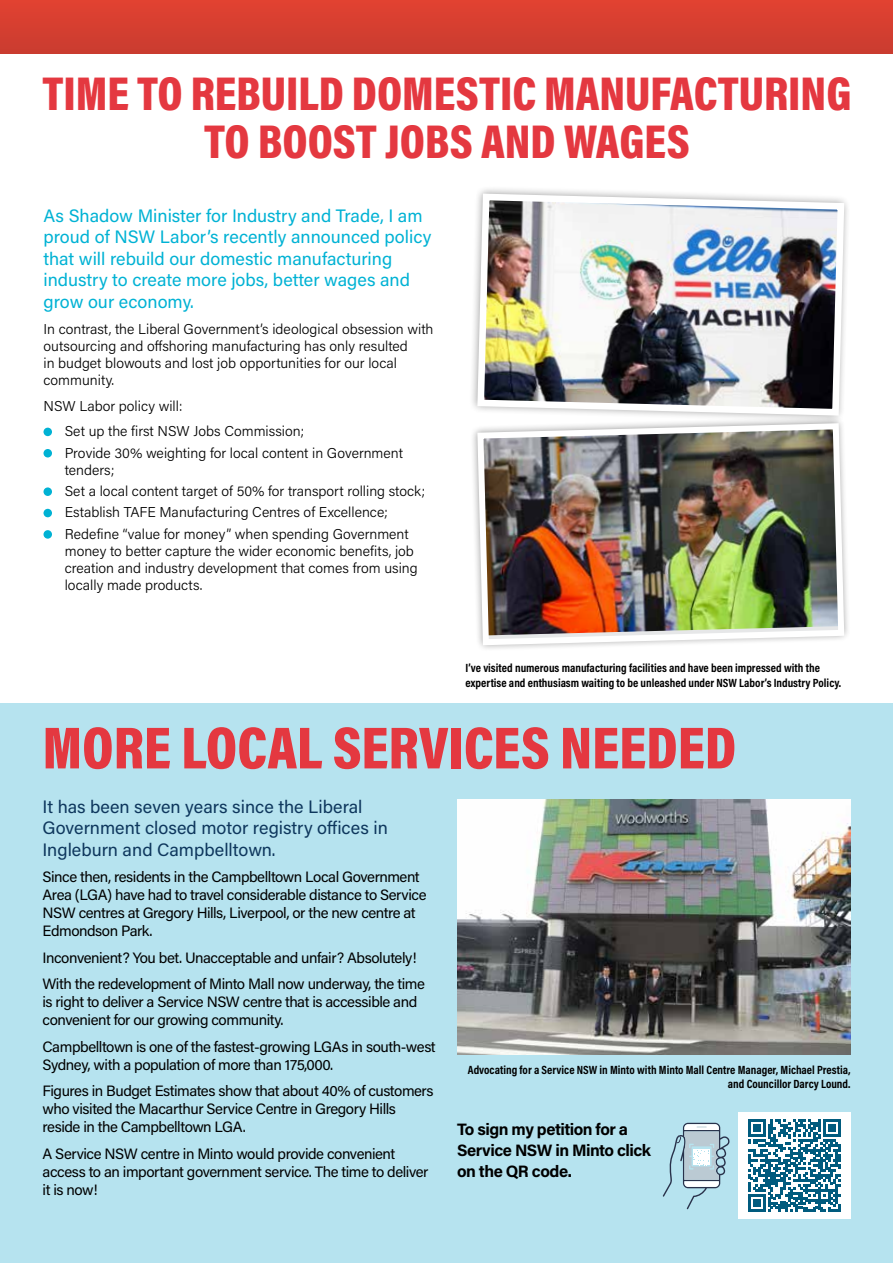
<style>
.page{position:relative;width:893px;height:1263px;background:#fff}
.page>*{position:absolute;margin:0;border:0;box-sizing:border-box;transform-origin:0 0}
.t1{font:900 60px "Acumin Pro Cond";color:#e43840}
.t2{font:900 48px/48px "Acumin Pro Cond";color:#e43840;text-align:center}
.t3{font:18px/21.6px "Acumin Pro";color:#00b2d4}
.t4{font:18px/21.6px "Acumin Pro";color:#0e375d}
.t5{font:700 16.5px/21px "Acumin Pro";letter-spacing:-.03em;color:#000}
.t6{font:15px/18px "Acumin Pro";letter-spacing:-.03em;color:#000}
.t7{font:300 14.25px/17.1px "Acumin Pro";color:#000}
.t8{font:700 12px/14.4px "Acumin Pro Cond";color:#000}
</style>
<div class="page">
<div style="left:0;top:0;width:893px;height:53px;background:#d63f30"></div>
<hr style="left:892px;top:436px;width:1px;height:472px;background:#b6e3ef">
<div style="left:0;top:704px;width:893px;height:559px;background:#b6e3ef"></div>
<div style="left:44px;top:428px;width:8px;height:8px;background:#00b2d4;border-radius:50%"></div>
<div style="left:44px;top:449px;width:8px;height:8px;background:#00b2d4;border-radius:50%"></div>
<div style="left:44px;top:487px;width:8px;height:9px;background:#00b2d4;border-radius:50%"></div>
<div style="left:44px;top:509px;width:8px;height:8px;background:#00b2d4;border-radius:50%"></div>
<div style="left:44px;top:530px;width:8px;height:9px;background:#00b2d4;border-radius:50%"></div>
<img style="left:457px;top:799px;width:393px;height:255px">
<div style="left:738px;top:1112px;width:112px;height:107px;background:#fff"></div>
<svg style="left:748px;top:1119px;width:92px;height:93px"></svg>
<svg style="left:663px;top:1123px;width:67px;height:86px"></svg>
<img style="left:474px;top:425px;width:373px;height:223px">
<svg style="left:472px;top:189px;width:370px;height:236px"></svg>
<img style="left:474px;top:190px;width:374px;height:229px">
<h2 class="t2" style="left:43px;top:68px;width:810px">TIME TO REBUILD DOMESTIC MANUFACTURING<br>TO BOOST JOBS AND WAGES</h2>
<p class="t3" style="left:44px;top:204px;width:389px">As Shadow Minister for Industry and Trade, I am proud of NSW Labor’s recently announced policy that will rebuild our domestic manufacturing industry to create more jobs, better wages and grow our economy.</p>
<p class="t7" style="left:44px;top:320px;width:392px">In contrast, the Liberal Government’s ideological obsession with outsourcing and offshoring manufacturing has only resulted<br>in budget blowouts and lost job opportunities for our local community.</p>
<p class="t7" style="left:65px;top:392px;width:241px;line-height:25.7px;text-indent:-21px">NSW Labor policy will:<br>Set up the first NSW Jobs Commission;</p>
<p class="t7" style="left:65px;top:443px;width:340px">Provide 30% weighting for local content in Government tenders;</p>
<p class="t7" style="left:65px;top:480px;width:362px;line-height:21.3px">Set a local content target of 50% for transport rolling stock;<br>Establish TAFE Manufacturing Centres of Excellence;<br>Redefine “value for money” when spending Government</p>
<p class="t7" style="left:65px;top:542px;width:354px">money to better capture the wider economic benefits, job creation and industry development that comes from using locally made products.</p>
<p class="t8" style="left:466px;top:660px;width:377px">I’ve visited numerous manufacturing facilities and have been impressed with the expertise and enthusiasm waiting to be unleashed under NSW Labor’s Industry Policy.</p>
<h1 class="t1" style="left:43px;top:708px;width:695px">MORE LOCAL SERVICES NEEDED</h1>
<p class="t4" style="left:43px;top:795px;width:347px">It has been seven years since the Liberal<br>Government closed motor registry offices in<br>Ingleburn and Campbelltown.</p>
<p class="t6" style="left:43px;top:867px;width:386px">Since then, residents in the Campbelltown Local Government Area (LGA) have had to travel considerable distance to Service NSW centres at Gregory Hills, Liverpool, or the new centre at Edmondson Park.</p>
<p class="t6" style="left:43px;top:944px;width:384px;line-height:26.5px">Inconvenient? You bet. Unacceptable and unfair? Absolutely!<br>With the redevelopment of Minto Mall now underway, the time</p>
<p class="t6" style="left:43px;top:992px;width:376px">is right to deliver a Service NSW centre that is accessible and convenient for our growing community.</p>
<p class="t6" style="left:43px;top:1037px;width:395px">Campbelltown is one of the fastest-growing LGAs in south-west<br>Sydney, with a population of more than 175,000.</p>
<p class="t6" style="left:43px;top:1081px;width:393px">Figures in Budget Estimates show that about 40% of customers who visited the Macarthur Service Centre in Gregory Hills reside in the Campbelltown LGA.</p>
<p class="t6" style="left:43px;top:1144px;width:388px">A Service NSW centre in Minto would provide convenient access to an important government service. The time to deliver it is now!</p>
<p class="t8" style="left:468px;top:1062px;width:384px;text-align:right">Advocating for a Service NSW in Minto with Minto Mall Centre Manager, Michael Prestia, and Councillor Darcy Lound.</p>
<p class="t5" style="left:457px;top:1118px;width:195px">To sign my petition for a<br>Service NSW in Minto click on the QR code.</p>
</div>
